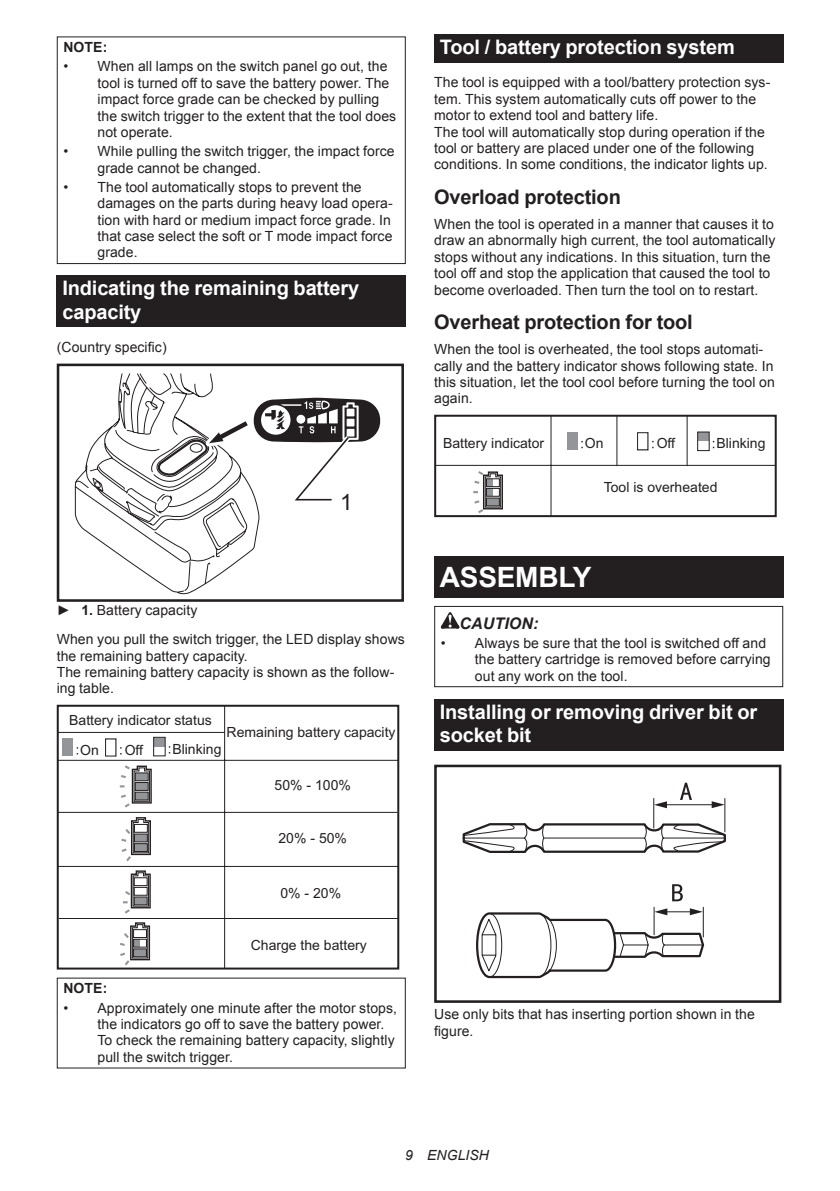
<style>
.page{position:relative;width:840px;height:1191px;background:#fff}
.page>*{position:absolute;margin:0;border:0;box-sizing:border-box;transform-origin:0 0}
.t1{font:700 28px "Arial";letter-spacing:-.01em;color:#fff}
.t2{font:22.4px "Arial";color:#231f20}
.t3{font:700 20px/23.4px "Arial";letter-spacing:-.01em;color:#fff}
.t4{font:700 20px "Arial";letter-spacing:-.01em;color:#231f20}
.t5{font:italic 700 16px "Arial";letter-spacing:.005em;color:#231f20}
.t6{font:14px/16.4px "Arial";letter-spacing:.005em;color:#231f20}
.t7{font:700 14px "Arial";letter-spacing:.005em;color:#231f20}
.t8{font:italic 14px "Arial";letter-spacing:.005em;color:#231f20}
.s1{font-weight:700}
</style>
<div class="page">
<div style="left:57px;top:36px;width:348px;height:228px;border:1px solid #231f20"></div>
<div style="left:57px;top:275px;width:348px;height:52px;background:#231f20"></div>
<svg style="left:74px;top:373px;width:185px;height:222px"></svg>
<div style="left:57px;top:363px;width:347px;height:239px;border:3px solid #231f20"></div>
<svg style="left:156px;top:397px;width:224px;height:107px"></svg>
<div style="left:57px;top:704px;width:342px;height:265px;border:2px solid #231f20"></div>
<hr style="left:58px;top:760px;width:340px;height:1px;background:#231f20">
<hr style="left:224px;top:705px;width:1px;height:263px;background:#231f20">
<hr style="left:58px;top:812px;width:339px;height:1px;background:#231f20">
<hr style="left:58px;top:866px;width:340px;height:1px;background:#231f20">
<hr style="left:59px;top:918px;width:339px;height:1px;background:#231f20">
<svg style="left:120px;top:922px;width:31px;height:43px"></svg>
<hr style="left:58px;top:732px;width:166px;height:1px;background:#231f20">
<svg style="left:123px;top:870px;width:28px;height:43px"></svg>
<svg style="left:121px;top:817px;width:30px;height:44px"></svg>
<svg style="left:120px;top:765px;width:32px;height:42px"></svg>
<div style="left:62px;top:738px;width:11px;height:18px;background:#939598"></div>
<div style="left:105px;top:738px;width:11px;height:18px;border:1px solid #231f20"></div>
<div style="left:154px;top:738px;width:10px;height:8px;background:#939598"></div>
<div style="left:153px;top:737px;width:12px;height:19px;border:1px solid #231f20"></div>
<div style="left:434px;top:34px;width:348px;height:29px;background:#231f20"></div>
<div style="left:434px;top:415px;width:342px;height:102px;border:2px solid #231f20"></div>
<hr style="left:435px;top:465px;width:340px;height:1px;background:#231f20">
<hr style="left:550px;top:416px;width:1px;height:100px;background:#231f20">
<hr style="left:616px;top:415px;width:1px;height:51px;background:#231f20">
<hr style="left:686px;top:415px;width:1px;height:51px;background:#231f20">
<div style="left:567px;top:432px;width:10px;height:17px;background:#939598"></div>
<div style="left:636px;top:432px;width:12px;height:18px;border:1px solid #231f20"></div>
<div style="left:698px;top:433px;width:10px;height:8px;background:#939598"></div>
<div style="left:696px;top:431px;width:13px;height:20px;border:1px solid #231f20"></div>
<svg style="left:473px;top:471px;width:30px;height:42px"></svg>
<div style="left:434px;top:557px;width:348px;height:41px;background:#231f20"></div>
<svg style="left:440px;top:612px;width:19px;height:16px"></svg>
<div style="left:434px;top:606px;width:348px;height:81px;border:1px solid #231f20"></div>
<div style="left:434px;top:698px;width:348px;height:52px;background:#231f20"></div>
<svg style="left:462px;top:782px;width:264px;height:71px"></svg>
<svg style="left:476px;top:884px;width:229px;height:95px"></svg>
<div style="left:434px;top:764px;width:347px;height:238px;border:3px solid #231f20"></div>
<p class="t7" style="left:63px;top:38px;width:45px">NOTE:</p>
<p class="t6" style="left:97px;top:58px;width:300px;text-indent:-34px">• When all lamps on the switch panel go out, the tool is turned off to save the battery power. The impact force grade can be checked by pulling the switch trigger to the extent that the tool does not operate.</p>
<p class="t6" style="left:97px;top:143px;width:298px;text-indent:-34px">• While pulling the switch trigger, the impact force grade cannot be changed.</p>
<p class="t6" style="left:97px;top:179px;width:296px;text-indent:-34px">• The tool automatically stops to prevent the damages on the parts during heavy load opera&shy;tion with hard or medium impact force grade. In that case select the soft or T mode impact force grade.</p>
<h3 class="t3" style="left:62px;top:277px;width:298px">Indicating the remaining battery capacity</h3>
<p class="t6" style="left:57px;top:339px;width:111px">(Country specific)</p>
<h2 class="t2" style="left:340px;top:487px;width:14px">1</h2>
<p class="t6" style="left:57px;top:596px;width:349px;line-height:28.8px">► <span class="s1">1.</span> Battery capacity<br>When you pull the switch trigger, the LED display shows</p>
<p class="t6" style="left:57px;top:647px;width:339px">the remaining battery capacity.<br>The remaining battery capacity is shown as the follow&shy;ing table.</p>
<p class="t6" style="left:69px;top:711px;width:144px">Battery indicator status</p>
<p class="t6" style="left:226px;top:724px;width:170px">Remaining battery capacity</p>
<p class="t6" style="left:274px;top:777px;width:78px">50% - 100%</p>
<p class="t6" style="left:80px;top:741px;width:20px">On</p>
<p class="t6" style="left:125px;top:741px;width:20px">Off</p>
<p class="t6" style="left:172px;top:740px;width:51px">Blinking</p>
<p class="t6" style="left:278px;top:830px;width:70px">20% - 50%</p>
<p class="t6" style="left:280px;top:885px;width:62px">0% - 20%</p>
<p class="t6" style="left:250px;top:936px;width:117px">Charge the battery</p>
<p class="t7" style="left:63px;top:979px;width:45px">NOTE:</p>
<p class="t6" style="left:97px;top:999px;width:301px;text-indent:-34px">• Approximately one minute after the motor stops, the indicators go off to save the battery power.<br>To check the remaining battery capacity, slightly pull the switch trigger.</p>
<h3 class="t3" style="left:439px;top:36px;width:296px">Tool / battery protection system</h3>
<p class="t6" style="left:434px;top:74px;width:337px">The tool is equipped with a tool/battery protection sys&shy;tem. This system automatically cuts off power to the motor to extend tool and battery life.<br>The tool will automatically stop during operation if the tool or battery are placed under one of the following conditions. In some conditions, the indicator lights up.</p>
<h3 class="t4" style="left:434px;top:184px;width:188px">Overload protection</h3>
<p class="t6" style="left:434px;top:216px;width:342px">When the tool is operated in a manner that causes it to draw an abnormally high current, the tool automatically stops without any indications. In this situation, turn the tool off and stop the application that caused the tool to become overloaded. Then turn the tool on to restart.</p>
<h3 class="t4" style="left:434px;top:309px;width:260px">Overheat protection for tool</h3>
<p class="t6" style="left:434px;top:341px;width:342px">When the tool is overheated, the tool stops automati&shy;cally and the battery indicator shows following state. In this situation, let the tool cool before turning the tool on again.</p>
<p class="t6" style="left:443px;top:435px;width:103px">Battery indicator</p>
<p class="t6" style="left:603px;top:479px;width:115px">Tool is overheated</p>
<p class="t6" style="left:584px;top:435px;width:20px">On</p>
<p class="t6" style="left:656px;top:435px;width:20px">Off</p>
<p class="t6" style="left:716px;top:435px;width:51px">Blinking</p>
<h1 class="t1" style="left:439px;top:558px;width:153px">ASSEMBLY</h1>
<p class="t5" style="left:459px;top:612px;width:80px">CAUTION:</p>
<p class="t6" style="left:474px;top:635px;width:297px;text-indent:-34px">• Always be sure that the tool is switched off and the battery cartridge is removed before carrying out any work on the tool.</p>
<h3 class="t3" style="left:439px;top:700px;width:319px">Installing or removing driver bit or socket bit</h3>
<p class="t6" style="left:434px;top:1006px;width:322px">Use only bits that has inserting portion shown in the figure.</p>
<p class="t8" style="left:405px;top:1146px;width:85px">9 ENGLISH</p>
</div>
